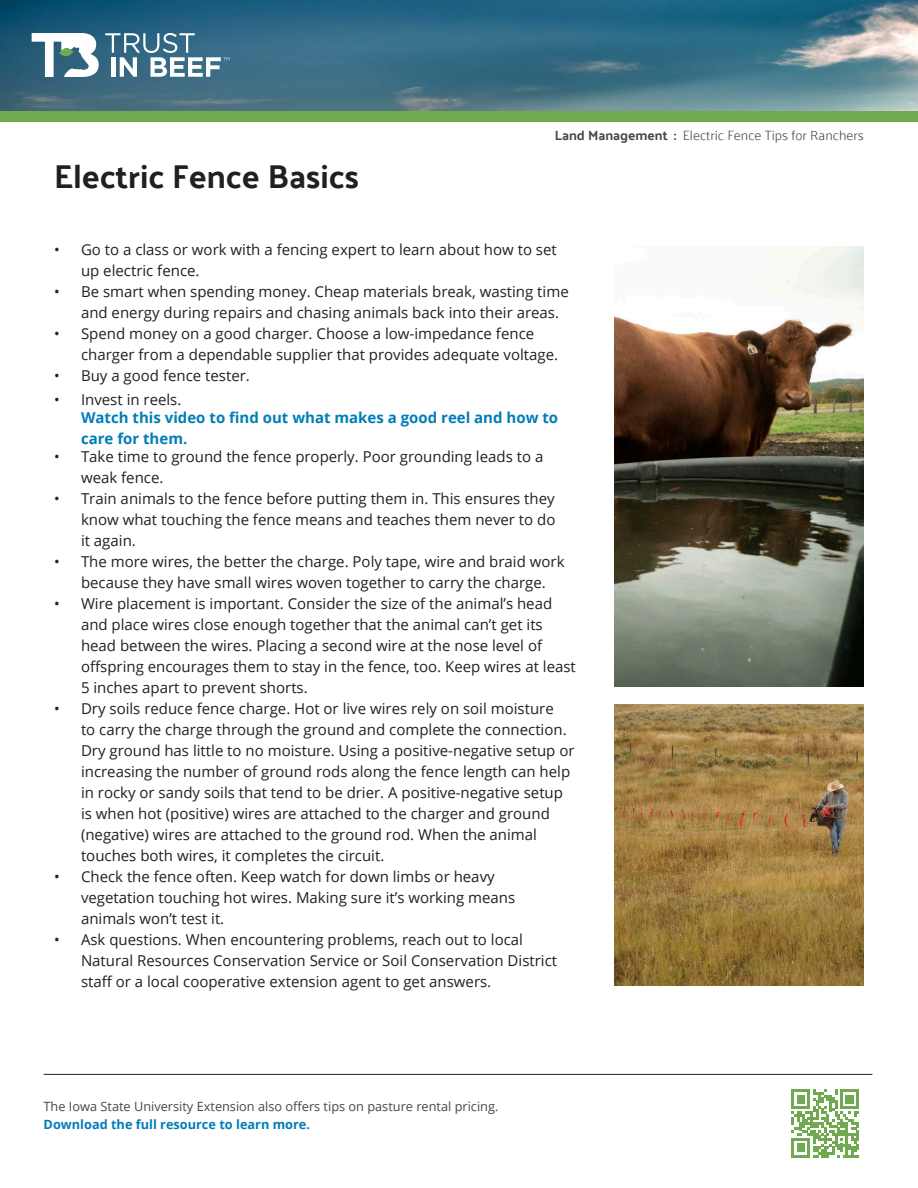
<style>
.page{position:relative;width:918px;height:1188px;background:#fff}
.page>*{position:absolute;margin:0;border:0;box-sizing:border-box;transform-origin:0 0}
.t1{font:700 33px "Palanquin";color:#231f20}
.t2{font:15px/21px "Open Sans";color:#231f20}
.t3{font:700 15px "Open Sans";color:#007db8}
.t4{font:300 13.5px "Palanquin";color:#484848}
.t5{font:12.75px "Open Sans";color:#484848}
.t6{font:700 12.75px "Open Sans";color:#007db8}
.s1{font-weight:700}
</style>
<div class="page">
<hr style="left:44px;top:1074px;width:828px;height:1px;background:#231f20">
<svg style="left:791px;top:1090px;width:68px;height:67px"></svg>
<img style="left:0;top:0;width:918px;height:111px">
<svg style="left:32px;top:33px;width:67px;height:44px"></svg>
<svg style="left:105px;top:33px;width:124px;height:44px"></svg>
<div style="left:0;top:111px;width:918px;height:11px;background:#70a94f"></div>
<img style="left:615px;top:247px;width:249px;height:440px">
<img style="left:615px;top:704px;width:249px;height:282px">
<p class="t1" style="left:54px;top:158px;width:307px">Electric Fence Basics</p>
<p class="t4" style="left:555px;top:127px;width:311px"><span class="s1">Land Management :</span> Electric Fence Tips for Ranchers</p>
<p class="t2" style="left:81px;top:238px;width:477px;text-indent:-27px">• Go to a class or work with a fencing expert to learn about how to set up electric fence.</p>
<p class="t2" style="left:81px;top:280px;width:489px;text-indent:-27px">• Be smart when spending money. Cheap materials break, wasting time and energy during repairs and chasing animals back into their areas.</p>
<p class="t2" style="left:81px;top:322px;width:479px;text-indent:-27px">• Spend money on a good charger. Choose a low-impedance fence charger from a dependable supplier that provides adequate voltage.</p>
<p class="t2" style="left:54px;top:364px;width:197px">• Buy a good fence tester.</p>
<p class="t2" style="left:54px;top:388px;width:129px">• Invest in reels.</p>
<p class="t3" style="left:81px;top:407px;width:479px">Watch this video to find out what makes a good reel and how to</p>
<p class="t3" style="left:81px;top:428px;width:108px">care for them.</p>
<p class="t2" style="left:81px;top:445px;width:464px;text-indent:-27px">• Take time to ground the fence properly. Poor grounding leads to a weak fence.</p>
<p class="t2" style="left:54px;top:487px;width:503px;text-align:right">• Train animals to the fence before putting them in. This ensures they know what touching the fence means and teaches them never to do</p>
<p class="t2" style="left:81px;top:529px;width:56px">it again.</p>
<p class="t2" style="left:54px;top:550px;width:512px;text-align:center">• The more wires, the better the charge. Poly tape, wire and braid work because they have small wires woven together to carry the charge.</p>
<p class="t2" style="left:81px;top:592px;width:496px;text-indent:-27px">• Wire placement is important. Consider the size of the animal’s head and place wires close enough together that the animal can’t get its head between the wires. Placing a second wire at the nose level of offspring encourages them to stay in the fence, too. Keep wires at least 5 inches apart to prevent shorts.</p>
<p class="t2" style="left:81px;top:697px;width:495px;text-indent:-27px">• Dry soils reduce fence charge. Hot or live wires rely on soil moisture<br>to carry the charge through the ground and complete the connection.<br>Dry ground has little to no moisture. Using a positive-negative setup or increasing the number of ground rods along the fence length can help in rocky or sandy soils that tend to be drier. A positive-negative setup is when hot (positive) wires are attached to the charger and ground (negative) wires are attached to the ground rod. When the animal touches both wires, it completes the circuit.</p>
<p class="t2" style="left:54px;top:865px;width:442px">• Check the fence often. Keep watch for down limbs or heavy</p>
<p class="t2" style="left:81px;top:886px;width:436px">vegetation touching hot wires. Making sure it’s working means</p>
<p class="t2" style="left:81px;top:907px;width:145px">animals won’t test it.</p>
<p class="t2" style="left:81px;top:928px;width:478px;text-indent:-27px">• Ask questions. When encountering problems, reach out to local<br>Natural Resources Conservation Service or Soil Conservation District staff or a local cooperative extension agent to get answers.</p>
<p class="t5" style="left:44px;top:1097px;width:456px">The Iowa State University Extension also offers tips on pasture rental pricing.</p>
<p class="t6" style="left:44px;top:1115px;width:268px">Download the full resource to learn more.</p>
</div>
